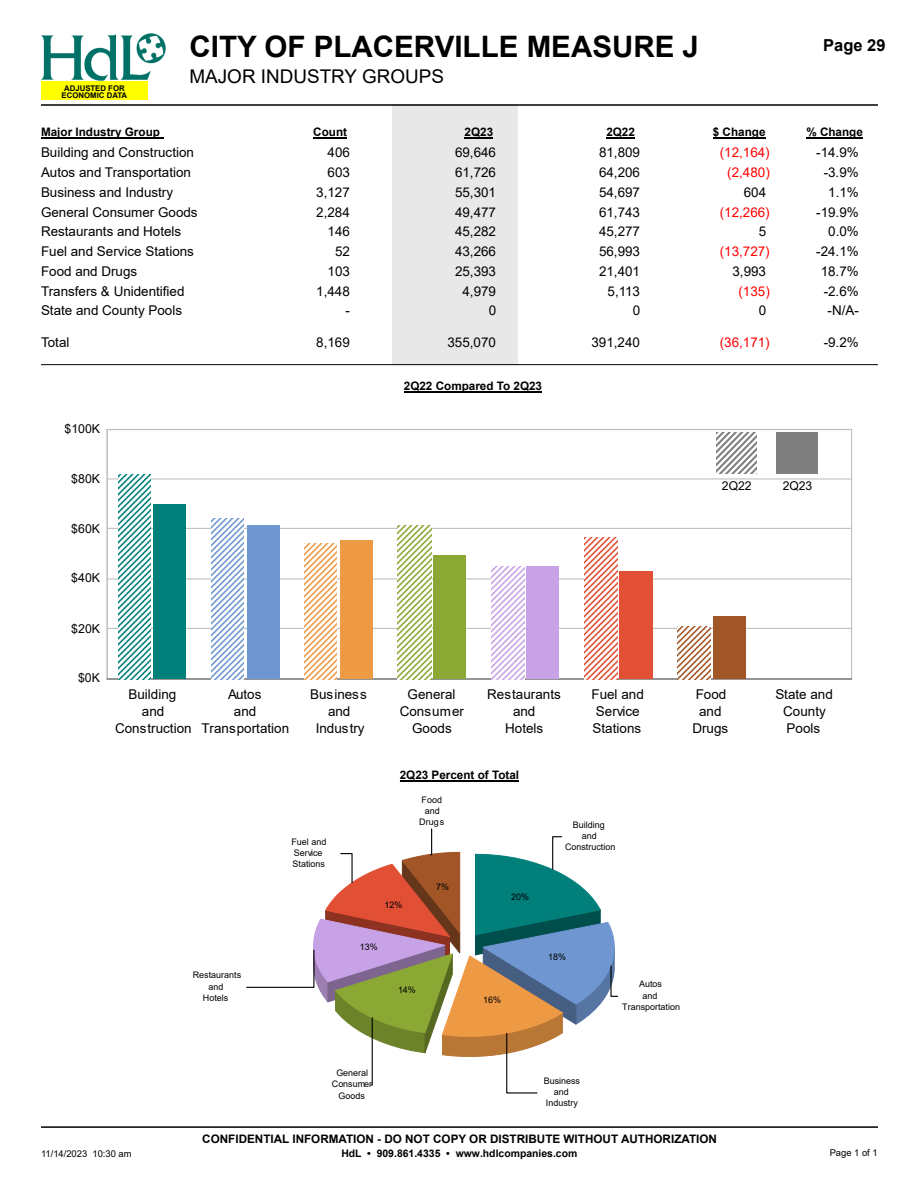
<style>
.page{position:relative;width:918px;height:1188px;background:#fff}
.page>*{position:absolute;margin:0;border:0;box-sizing:border-box;transform-origin:0 0}
.t1{font:700 29.55px "Arial";color:#000}
.t2{font:18.9px "Arial";color:#000}
.t3{font:700 16.5px "Arial";color:#000}
.t4{font:13.5px/16.8px "Arial";color:#000;text-align:center}
.t5{font:13.35px "Arial";color:#000}
.t6{font:13.35px "Arial";color:#f00}
.t7{font:12.3px "Arial";color:#000}
.t8{font:12.15px "Arial";color:#000}
.t9{font:700 11.7px "Arial";color:#000}
.t10{font:700 10.35px "Arial";color:#000}
.t11{font:9.3px "Arial";color:#000}
.t12{font:9px/11.2px "Arial";color:#000;text-align:center}
.t13{font:700 7.8px/7.8px "Arial";color:#000;text-align:center}
</style>
<div class="page">
<div style="left:392px;top:104px;width:126px;height:261px;background:#e8e8e8"></div>
<hr style="left:41px;top:104px;width:837px;height:2px;background:#000">
<hr style="left:41px;top:364px;width:837px;height:1px;background:#000">
<hr style="left:41px;top:1126px;width:837px;height:2px;background:#000">
<div style="left:41px;top:82px;width:107px;height:18px;background:#ff0"></div>
<img style="left:41px;top:34px;width:124px;height:46px">
<hr style="left:41px;top:137px;width:122px;height:2px;background:#000">
<hr style="left:465px;top:137px;width:28px;height:2px;background:#000">
<hr style="left:313px;top:137px;width:34px;height:2px;background:#000">
<hr style="left:713px;top:137px;width:53px;height:2px;background:#000">
<hr style="left:806px;top:137px;width:57px;height:2px;background:#000">
<hr style="left:606px;top:137px;width:29px;height:2px;background:#000">
<hr style="left:107px;top:628px;width:745px;height:1px;background:#c0c0c0">
<hr style="left:107px;top:578px;width:745px;height:2px;background:#c0c0c0">
<hr style="left:107px;top:528px;width:745px;height:1px;background:#c0c0c0">
<hr style="left:107px;top:478px;width:745px;height:2px;background:#c0c0c0">
<hr style="left:107px;top:429px;width:745px;height:1px;background:#c0c0c0">
<hr style="left:107px;top:430px;width:1px;height:249px;background:#c0c0c0">
<hr style="left:107px;top:678px;width:745px;height:2px;background:#c0c0c0">
<svg style="left:118px;top:474px;width:33px;height:205px"></svg>
<svg style="left:211px;top:518px;width:33px;height:161px"></svg>
<svg style="left:304px;top:543px;width:33px;height:136px"></svg>
<svg style="left:398px;top:525px;width:33px;height:154px"></svg>
<svg style="left:492px;top:567px;width:32px;height:112px"></svg>
<svg style="left:585px;top:537px;width:32px;height:142px"></svg>
<svg style="left:678px;top:626px;width:32px;height:53px"></svg>
<div style="left:153px;top:505px;width:33px;height:174px;background:#007f7b"></div>
<div style="left:247px;top:525px;width:33px;height:154px;background:#6f96d0"></div>
<div style="left:340px;top:541px;width:33px;height:138px;background:#e94"></div>
<div style="left:433px;top:555px;width:33px;height:124px;background:#8ba835"></div>
<div style="left:526px;top:567px;width:33px;height:112px;background:#c8a2e6"></div>
<div style="left:620px;top:571px;width:33px;height:108px;background:#e14f35"></div>
<div style="left:714px;top:616px;width:32px;height:63px;background:#a25628"></div>
<hr style="left:404px;top:391px;width:32px;height:2px;background:#000">
<hr style="left:436px;top:391px;width:78px;height:2px;background:#000">
<hr style="left:514px;top:391px;width:28px;height:2px;background:#000">
<img style="left:716px;top:433px;width:41px;height:40px">
<hr style="left:400px;top:781px;width:32px;height:1px;background:#000">
<hr style="left:432px;top:781px;width:87px;height:1px;background:#000">
<svg style="left:246px;top:828px;width:373px;height:266px"></svg>
<h1 class="t1" style="left:190px;top:30px;width:511px">CITY OF PLACERVILLE MEASURE J</h1>
<h2 class="t2" style="left:190px;top:66px;width:256px">MAJOR INDUSTRY GROUPS</h2>
<p class="t3" style="left:823px;top:33px;width:64px">Page 29</p>
<p class="t13" style="left:62px;top:84px;width:67px">ADJUSTED FOR<br>ECONOMIC DATA</p>
<p class="t9" style="left:41px;top:126px;width:120px">Major Industry Group</p>
<p class="t9" style="left:313px;top:126px;width:35px">Count</p>
<p class="t9" style="left:465px;top:126px;width:30px">2Q23</p>
<p class="t9" style="left:606px;top:126px;width:30px">2Q22</p>
<p class="t9" style="left:713px;top:126px;width:54px">$ Change</p>
<p class="t9" style="left:806px;top:126px;width:58px">% Change</p>
<p class="t5" style="left:41px;top:145px;width:154px">Building and Construction</p>
<p class="t5" style="left:328px;top:145px;width:24px">406</p>
<p class="t5" style="left:455px;top:145px;width:43px">69,646</p>
<p class="t5" style="left:599px;top:145px;width:43px">81,809</p>
<p class="t6" style="left:720px;top:145px;width:51px">(12,164)</p>
<p class="t5" style="left:816px;top:145px;width:44px">-14.9%</p>
<p class="t5" style="left:41px;top:165px;width:152px">Autos and Transportation</p>
<p class="t5" style="left:328px;top:165px;width:24px">603</p>
<p class="t5" style="left:455px;top:165px;width:43px">61,726</p>
<p class="t5" style="left:599px;top:165px;width:43px">64,206</p>
<p class="t6" style="left:727px;top:165px;width:44px">(2,480)</p>
<p class="t5" style="left:824px;top:165px;width:37px">-3.9%</p>
<p class="t5" style="left:41px;top:185px;width:134px">Business and Industry</p>
<p class="t5" style="left:316px;top:185px;width:35px">3,127</p>
<p class="t5" style="left:455px;top:185px;width:43px">55,301</p>
<p class="t5" style="left:599px;top:185px;width:43px">54,697</p>
<p class="t5" style="left:744px;top:185px;width:24px">604</p>
<p class="t5" style="left:828px;top:185px;width:32px">1.1%</p>
<p class="t5" style="left:41px;top:205px;width:158px">General Consumer Goods</p>
<p class="t5" style="left:316px;top:205px;width:35px">2,284</p>
<p class="t5" style="left:455px;top:205px;width:43px">49,477</p>
<p class="t5" style="left:599px;top:205px;width:43px">61,743</p>
<p class="t6" style="left:720px;top:205px;width:51px">(12,266)</p>
<p class="t5" style="left:816px;top:205px;width:44px">-19.9%</p>
<p class="t5" style="left:41px;top:224px;width:142px">Restaurants and Hotels</p>
<p class="t5" style="left:328px;top:224px;width:24px">146</p>
<p class="t5" style="left:455px;top:224px;width:43px">45,282</p>
<p class="t5" style="left:599px;top:224px;width:43px">45,277</p>
<p class="t5" style="left:759px;top:224px;width:9px">5</p>
<p class="t5" style="left:828px;top:224px;width:32px">0.0%</p>
<p class="t5" style="left:41px;top:244px;width:154px">Fuel and Service Stations</p>
<p class="t5" style="left:335px;top:244px;width:16px">52</p>
<p class="t5" style="left:455px;top:244px;width:43px">43,266</p>
<p class="t5" style="left:599px;top:244px;width:43px">56,993</p>
<p class="t6" style="left:720px;top:244px;width:51px">(13,727)</p>
<p class="t5" style="left:816px;top:244px;width:44px">-24.1%</p>
<p class="t5" style="left:41px;top:264px;width:98px">Food and Drugs</p>
<p class="t5" style="left:328px;top:264px;width:24px">103</p>
<p class="t5" style="left:455px;top:264px;width:43px">25,393</p>
<p class="t5" style="left:599px;top:264px;width:43px">21,401</p>
<p class="t5" style="left:733px;top:264px;width:35px">3,993</p>
<p class="t5" style="left:821px;top:264px;width:40px">18.7%</p>
<p class="t5" style="left:41px;top:283px;width:145px">Transfers &amp; Unidentified</p>
<p class="t5" style="left:316px;top:283px;width:35px">1,448</p>
<p class="t5" style="left:463px;top:283px;width:35px">4,979</p>
<p class="t5" style="left:608px;top:283px;width:34px">5,113</p>
<p class="t6" style="left:739px;top:283px;width:33px">(135)</p>
<p class="t5" style="left:824px;top:283px;width:37px">-2.6%</p>
<p class="t5" style="left:41px;top:303px;width:143px">State and County Pools</p>
<p class="t5" style="left:346px;top:303px;width:6px">-</p>
<p class="t5" style="left:489px;top:303px;width:9px">0</p>
<p class="t5" style="left:633px;top:303px;width:9px">0</p>
<p class="t5" style="left:759px;top:303px;width:9px">0</p>
<p class="t5" style="left:828px;top:303px;width:33px">-N/A-</p>
<p class="t5" style="left:41px;top:335px;width:30px">Total</p>
<p class="t5" style="left:316px;top:335px;width:35px">8,169</p>
<p class="t5" style="left:448px;top:335px;width:50px">355,070</p>
<p class="t5" style="left:592px;top:335px;width:50px">391,240</p>
<p class="t6" style="left:720px;top:335px;width:51px">(36,171)</p>
<p class="t5" style="left:824px;top:335px;width:37px">-9.2%</p>
<p class="t7" style="left:65px;top:422px;width:37px">$100K</p>
<p class="t7" style="left:71px;top:472px;width:30px">$80K</p>
<p class="t7" style="left:71px;top:522px;width:30px">$60K</p>
<p class="t7" style="left:71px;top:571px;width:30px">$40K</p>
<p class="t9" style="left:404px;top:380px;width:140px">2Q22 Compared To 2Q23</p>
<p class="t8" style="left:722px;top:479px;width:31px">2Q22</p>
<p class="t8" style="left:783px;top:479px;width:31px">2Q23</p>
<p class="t7" style="left:71px;top:622px;width:30px">$20K</p>
<p class="t7" style="left:78px;top:671px;width:23px">$0K</p>
<p class="t4" style="left:115px;top:686px;width:78px">Building<br>and<br>Construction</p>
<p class="t4" style="left:201px;top:686px;width:89px">Autos<br>and<br>Transportation</p>
<p class="t4" style="left:310px;top:686px;width:58px">Business and<br>Industry</p>
<p class="t4" style="left:400px;top:686px;width:66px">General<br>Consumer<br>Goods</p>
<p class="t4" style="left:487px;top:686px;width:75px">Restaurants and<br>Hotels</p>
<p class="t4" style="left:591px;top:686px;width:54px;text-align:left">Fuel and<br>Service<br>Stations</p>
<p class="t4" style="left:692px;top:686px;width:37px">Food and<br>Drugs</p>
<p class="t4" style="left:775px;top:686px;width:59px">State and<br>County<br>Pools</p>
<p class="t12" style="left:193px;top:970px;width:50px">Restaurants and<br>Hotels</p>
<p class="t12" style="left:292px;top:836px;width:36px;text-align:left">Fuel and<br>Service<br>Stations</p>
<p class="t9" style="left:400px;top:769px;width:121px">2Q23 Percent of Total</p>
<p class="t12" style="left:419px;top:794px;width:27px">Food and<br>Drugs</p>
<p class="t12" style="left:385px;top:899px;width:19px">12%</p>
<p class="t12" style="left:360px;top:941px;width:19px">13%</p>
<p class="t12" style="left:398px;top:984px;width:19px">14%</p>
<p class="t12" style="left:436px;top:881px;width:14px">7%</p>
<p class="t12" style="left:511px;top:891px;width:19px">20%</p>
<p class="t12" style="left:483px;top:994px;width:19px">16%</p>
<p class="t12" style="left:565px;top:819px;width:52px">Building<br>and<br>Construction</p>
<p class="t12" style="left:548px;top:952px;width:19px">18%</p>
<p class="t12" style="left:622px;top:979px;width:59px">Autos<br>and<br>Transportation</p>
<p class="t12" style="left:332px;top:1067px;width:42px">General<br>Consumer<br>Goods</p>
<p class="t12" style="left:544px;top:1075px;width:38px">Business and<br>Industry</p>
<p class="t9" style="left:202px;top:1132px;width:516px">CONFIDENTIAL INFORMATION - DO NOT COPY OR DISTRIBUTE WITHOUT AUTHORIZATION</p>
<p class="t11" style="left:41px;top:1149px;width:92px">11/14/2023 10:30 am</p>
<p class="t10" style="left:341px;top:1148px;width:237px">HdL • 909.861.4335 • www.hdlcompanies.com</p>
<p class="t11" style="left:830px;top:1148px;width:49px">Page 1 of 1</p>
</div>
